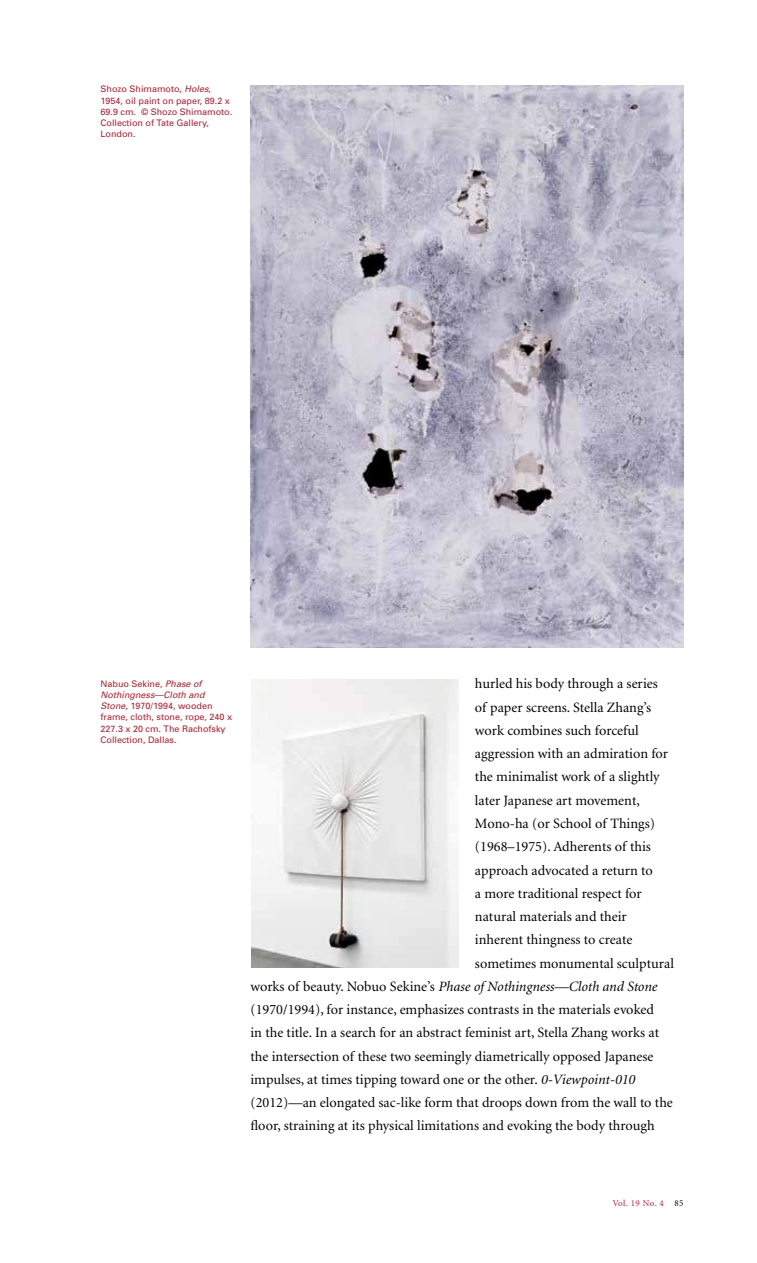
<style>
.page{position:relative;width:757px;height:1263px;background:#fff}
.page>*{position:absolute;margin:0;border:0;box-sizing:border-box;transform-origin:0 0}
.t1{font:14.25px "Minion";color:#000}
.t2{font:italic 14.25px "Minion";color:#000}
.t3{font:9px/11.2px "Univers";color:#a92232}
.t4{font:9px "Minion";letter-spacing:.05em;color:#a92232}
.s1{font-style:italic}
.s2{font-style:normal}
.s3{color:#000}
</style>
<div class="page">
<img style="left:250px;top:85px;width:433px;height:563px">
<img style="left:251px;top:679px;width:207px;height:288px">
<p class="t3" style="left:100px;top:83px;width:133px">Shozo Shimamoto, <span class="s1">Holes</span>,<br>1954, oil paint on paper, 89.2 x<br>69.9 cm. © Shozo Shimamoto.<br>Collection of Tate Gallery,<br>London.</p>
<p class="t3" style="left:100px;top:677px;width:133px">Nabuo Sekine, <span class="s1">Phase of<br>Nothingness—Cloth and<br>Stone</span>, 1970/1994, wooden frame, cloth, stone, rope, 240 x<br>227.3 x 20 cm. The Rachofsky<br>Collection, Dallas.</p>
<p class="t1" style="left:475px;top:677px;width:184px">hurled his body through a series</p>
<p class="t1" style="left:475px;top:700px;width:178px">of paper screens. Stella Zhang’s</p>
<p class="t1" style="left:475px;top:723px;width:165px">work combines such forceful</p>
<p class="t1" style="left:475px;top:747px;width:195px">aggression with an admiration for</p>
<p class="t1" style="left:475px;top:770px;width:186px">the minimalist work of a slightly</p>
<p class="t1" style="left:475px;top:793px;width:166px">later Japanese art movement,</p>
<p class="t1" style="left:475px;top:816px;width:182px">Mono-ha (or School of Things)</p>
<p class="t1" style="left:475px;top:840px;width:177px">(1968–1975). Adherents of this</p>
<p class="t1" style="left:475px;top:863px;width:179px">approach advocated a return to</p>
<p class="t1" style="left:475px;top:886px;width:168px">a more traditional respect for</p>
<p class="t1" style="left:475px;top:909px;width:153px">natural materials and their</p>
<p class="t1" style="left:475px;top:933px;width:159px">inherent thingness to create</p>
<p class="t1" style="left:475px;top:956px;width:200px">sometimes monumental sculptural</p>
<p class="t2" style="left:250px;top:979px;width:408px"><span class="s2">works of beauty. Nobuo Sekine’s</span> Phase of Nothingness—Cloth and Stone</p>
<p class="t1" style="left:250px;top:1002px;width:405px">(1970/1994), for instance, emphasizes contrasts in the materials evoked</p>
<p class="t1" style="left:250px;top:1026px;width:410px">in the title. In a search for an abstract feminist art, Stella Zhang works at</p>
<p class="t1" style="left:250px;top:1049px;width:405px">the intersection of these two seemingly diametrically opposed Japanese</p>
<p class="t1" style="left:250px;top:1072px;width:386px">impulses, at times tipping toward one or the other. <span class="s1">0-Viewpoint-010</span></p>
<p class="t1" style="left:250px;top:1095px;width:424px">(2012)—an elongated sac-like form that droops down from the wall to the</p>
<p class="t1" style="left:250px;top:1119px;width:406px">floor, straining at its physical limitations and evoking the body through</p>
<p class="t4" style="left:613px;top:1199px;width:72px">Vol. 19 No. 4 <span class="s3">85</span></p>
</div>
